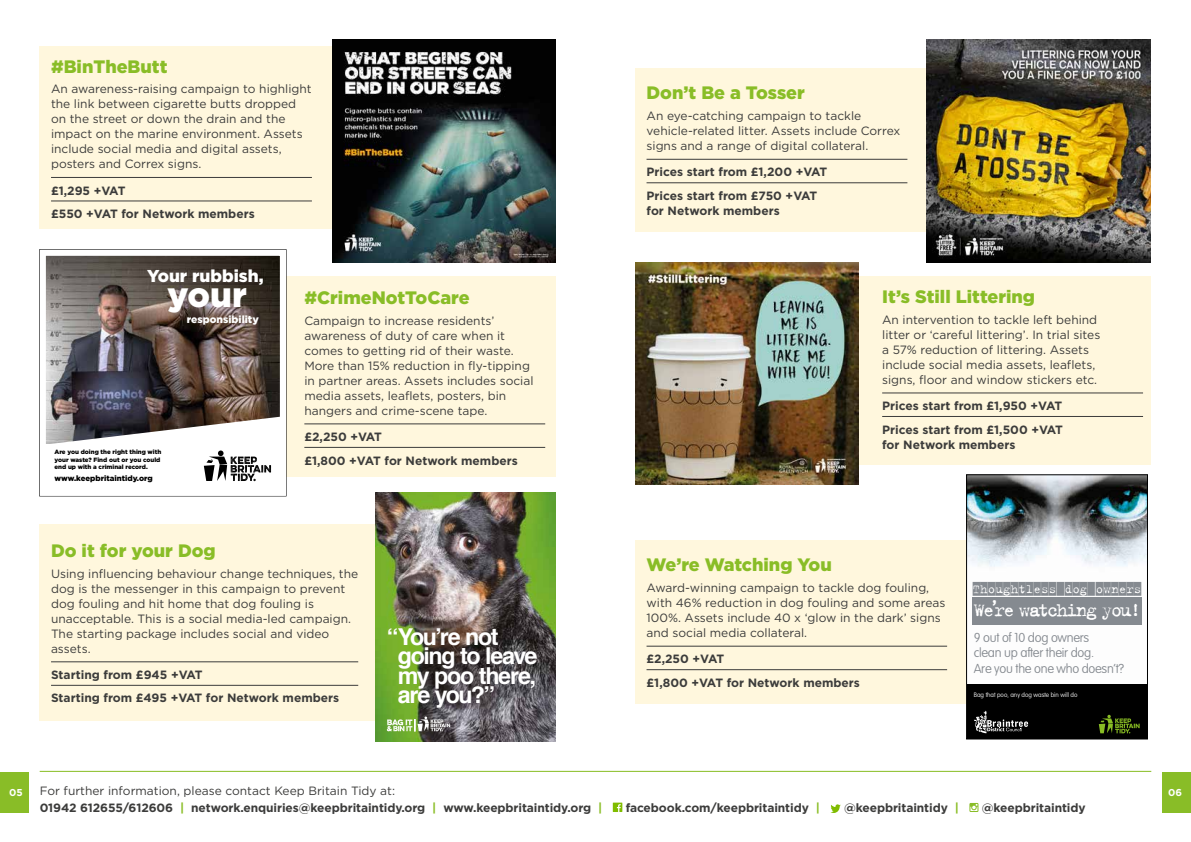
<style>
.page{position:relative;width:1191px;height:842px;background:#fff}
.page>*{position:absolute;margin:0;border:0;box-sizing:border-box;transform-origin:0 0}
.t1{font:900 34.5px "Gotham";color:#fff}
.t2{font:700 23.2px/19.4px "Helvetica";letter-spacing:-.06em;color:#fff}
.t3{font:21.2px "Trixie Text";letter-spacing:-.1em;color:#fff}
.t4{font:900 18px "Gotham HTF";color:#89bd27}
.t5{font:900 17.2px "Gotham";color:#fff}
.t6{font:13.8px "Trixie Cameo";color:#858a90}
.t7{font:100 12.8px/15.2px "VAG Rounded";letter-spacing:-.02em;color:#858a90}
.t8{font:12px/15px "Gotham HTF";color:#3c3c3b}
.t9{font:700 12px/23.5px "Gotham HTF";letter-spacing:-.01em;color:#3c3c3b}
.t10{font:900 10.3px "Gotham";color:#fff}
.t11{font:700 10px "Gotham HTF";color:#fff}
.t12{font:900 7.8px "Gotham";color:#000}
.t13{font:100 6.3px "VAG Rounded Std";color:#fff}
.t14{font:900 6.2px/7.4px "Gotham";color:#000}
.s1{font-weight:400}
.s2{color:#89bd24}
</style>
<div class="page">
<div style="left:40px;top:524px;width:352px;height:197px;background:#fff7dd"></div>
<div style="left:635px;top:540px;width:352px;height:164px;background:#fff7dd"></div>
<div style="left:203px;top:276px;width:352px;height:201px;background:#fff7dd"></div>
<div style="left:798px;top:276px;width:353px;height:189px;background:#fff7dd"></div>
<div style="left:40px;top:46px;width:352px;height:183px;background:#fff7dd"></div>
<div style="left:635px;top:68px;width:352px;height:163px;background:#fff7dd"></div>
<hr style="left:51px;top:177px;width:261px;height:1px;background:#3c3c3b">
<hr style="left:51px;top:201px;width:261px;height:1px;background:#3c3c3b">
<hr style="left:646px;top:159px;width:261px;height:1px;background:#3c3c3b">
<hr style="left:646px;top:183px;width:261px;height:1px;background:#3c3c3b">
<hr style="left:304px;top:424px;width:241px;height:1px;background:#3c3c3b">
<hr style="left:304px;top:447px;width:241px;height:1px;background:#3c3c3b">
<hr style="left:882px;top:393px;width:261px;height:1px;background:#3c3c3b">
<hr style="left:882px;top:416px;width:261px;height:1px;background:#3c3c3b">
<hr style="left:51px;top:662px;width:307px;height:1px;background:#3c3c3b">
<hr style="left:51px;top:685px;width:307px;height:1px;background:#3c3c3b">
<hr style="left:646px;top:646px;width:301px;height:1px;background:#3c3c3b">
<hr style="left:646px;top:669px;width:301px;height:1px;background:#3c3c3b">
<img style="left:332px;top:40px;width:223px;height:222px">
<img style="left:927px;top:40px;width:223px;height:222px">
<img style="left:635px;top:262px;width:224px;height:222px">
<img style="left:376px;top:492px;width:179px;height:249px">
<svg style="left:387px;top:716px;width:63px;height:15px"></svg>
<img style="left:968px;top:477px;width:177px;height:208px">
<div style="left:966px;top:685px;width:181px;height:54px;background:#000"></div>
<div style="left:966px;top:475px;width:181px;height:264px;border:1px solid #000"></div>
<svg style="left:1098px;top:715px;width:41px;height:18px"></svg>
<div style="left:972px;top:597px;width:169px;height:28px;background:#858a90"></div>
<svg style="left:974px;top:711px;width:54px;height:22px"></svg>
<img style="left:47px;top:257px;width:232px;height:160px">
<div style="left:40px;top:250px;width:246px;height:246px;border:6px solid #fff"></div>
<div style="left:43px;top:445px;width:238px;height:50px;background:#fff"></div>
<svg style="left:44px;top:417px;width:239px;height:64px"></svg>
<svg style="left:613px;top:803px;width:9px;height:9px"></svg>
<svg style="left:830px;top:804px;width:10px;height:9px"></svg>
<svg style="left:969px;top:803px;width:9px;height:9px"></svg>
<hr style="left:40px;top:771px;width:1111px;height:1px;background:#88bd23">
<div style="left:0;top:772px;width:28px;height:40px;background:#89bd27"></div>
<div style="left:1162px;top:772px;width:29px;height:40px;background:#89bd27"></div>
<h3 class="t4" style="left:51px;top:56px;width:118px">#BinTheButt</h3>
<p class="t8" style="left:51px;top:81px;width:262px">An awareness-raising campaign to highlight the link between cigarette butts dropped on the street or down the drain and the impact on the marine environment. Assets include social media and digital assets, posters and Correx signs.</p>
<p class="t9" style="left:51px;top:178px;width:205px">£1,295 +VAT<br>£550 +VAT for Network members</p>
<h3 class="t5" style="left:147px;top:266px;width:118px">Your rubbish,</h3>
<h1 class="t1" style="left:167px;top:275px;width:81px">your</h1>
<p class="t10" style="left:187px;top:314px;width:73px">responsibility</p>
<p class="t14" style="left:54px;top:448px;width:108px">Are you doing the right thing with your waste? Find out or you could end up with a criminal record.</p>
<p class="t12" style="left:54px;top:473px;width:100px">www.keepbritaintidy.org</p>
<h3 class="t4" style="left:304px;top:287px;width:167px">#CrimeNotToCare</h3>
<p class="t8" style="left:304px;top:313px;width:231px">Campaign to increase residents’ awareness of duty of care when it comes to getting rid of their waste.<br>More than 15% reduction in fly-tipping in partner areas. Assets includes social media assets, leaflets, posters, bin hangers and crime-scene tape.</p>
<p class="t9" style="left:304px;top:425px;width:215px">£2,250 +VAT<br>£1,800 +VAT for Network members</p>
<h3 class="t4" style="left:51px;top:540px;width:166px">Do it for your Dog</h3>
<p class="t8" style="left:51px;top:566px;width:309px">Using influencing behaviour change techniques, the dog is the messenger in this campaign to prevent dog fouling and hit home that dog fouling is unacceptable. This is a social media-led campaign.<br>The starting package includes social and video assets.</p>
<p class="t9" style="left:51px;top:663px;width:290px">Starting from £945 +VAT<br>Starting from £495 +VAT for Network members</p>
<h2 class="t2" style="left:398px;top:627px;width:141px;text-indent:-11px">“You’re not going to leave my poo there, are you?”</h2>
<h3 class="t4" style="left:646px;top:83px;width:160px">Don’t Be a Tosser</h3>
<p class="t8" style="left:646px;top:108px;width:255px">An eye-catching campaign to tackle vehicle-related litter. Assets include Correx signs and a range of digital collateral.</p>
<p class="t9" style="left:646px;top:160px;width:182px">Prices start from £1,200 +VAT<br>Prices start from £750 +VAT</p>
<p class="t9" style="left:646px;top:199px;width:135px">for Network members</p>
<h3 class="t4" style="left:882px;top:286px;width:154px">It’s Still Littering</h3>
<p class="t8" style="left:882px;top:312px;width:220px">An intervention to tackle left behind litter or ‘careful littering’. In trial sites a 57% reduction of littering. Assets include social media assets, leaflets, signs, floor and window stickers etc.</p>
<p class="t9" style="left:882px;top:394px;width:182px">Prices start from £1,950 +VAT<br>Prices start from £1,500 +VAT</p>
<p class="t9" style="left:882px;top:432px;width:135px">for Network members</p>
<h3 class="t4" style="left:646px;top:554px;width:187px">We’re Watching You</h3>
<p class="t8" style="left:646px;top:580px;width:300px">Award-winning campaign to tackle dog fouling, with 46% reduction in dog fouling and some areas 100%. Assets include 40 x ‘glow in the dark’ signs and social media collateral.</p>
<p class="t9" style="left:646px;top:647px;width:215px">£2,250 +VAT<br>£1,800 +VAT for Network members</p>
<p class="t6" style="left:972px;top:581px;width:170px">THOUGHTLESS DOG OWNERS</p>
<h3 class="t3" style="left:973px;top:598px;width:170px">We’re watching you!</h3>
<p class="t7" style="left:973px;top:630px;width:152px">9 out of 10 dog owners<br>clean up after their dog.<br>Are you the one who doesn’t?</p>
<p class="t13" style="left:973px;top:691px;width:105px">Bag that poo, any dog waste bin will do</p>
<p class="t9" style="left:40px;top:782px;width:564px;line-height:16.8px"><span class="s1">For further information, please contact Keep Britain Tidy at:<br></span>01942 612655/612606 <span class="s2">|</span> network.enquiries@keepbritaintidy.org <span class="s2">|</span> www.keepbritaintidy.org <span class="s2">|</span></p>
<p class="t11" style="left:9px;top:787px;width:15px">05</p>
<p class="t11" style="left:1168px;top:787px;width:15px">06</p>
<p class="t9" style="left:626px;top:796px;width:196px">facebook.com/keepbritaintidy <span class="s2">|</span></p>
<p class="t9" style="left:844px;top:796px;width:116px">@keepbritaintidy <span class="s2">|</span></p>
<p class="t9" style="left:982px;top:796px;width:105px">@keepbritaintidy</p>
</div>
